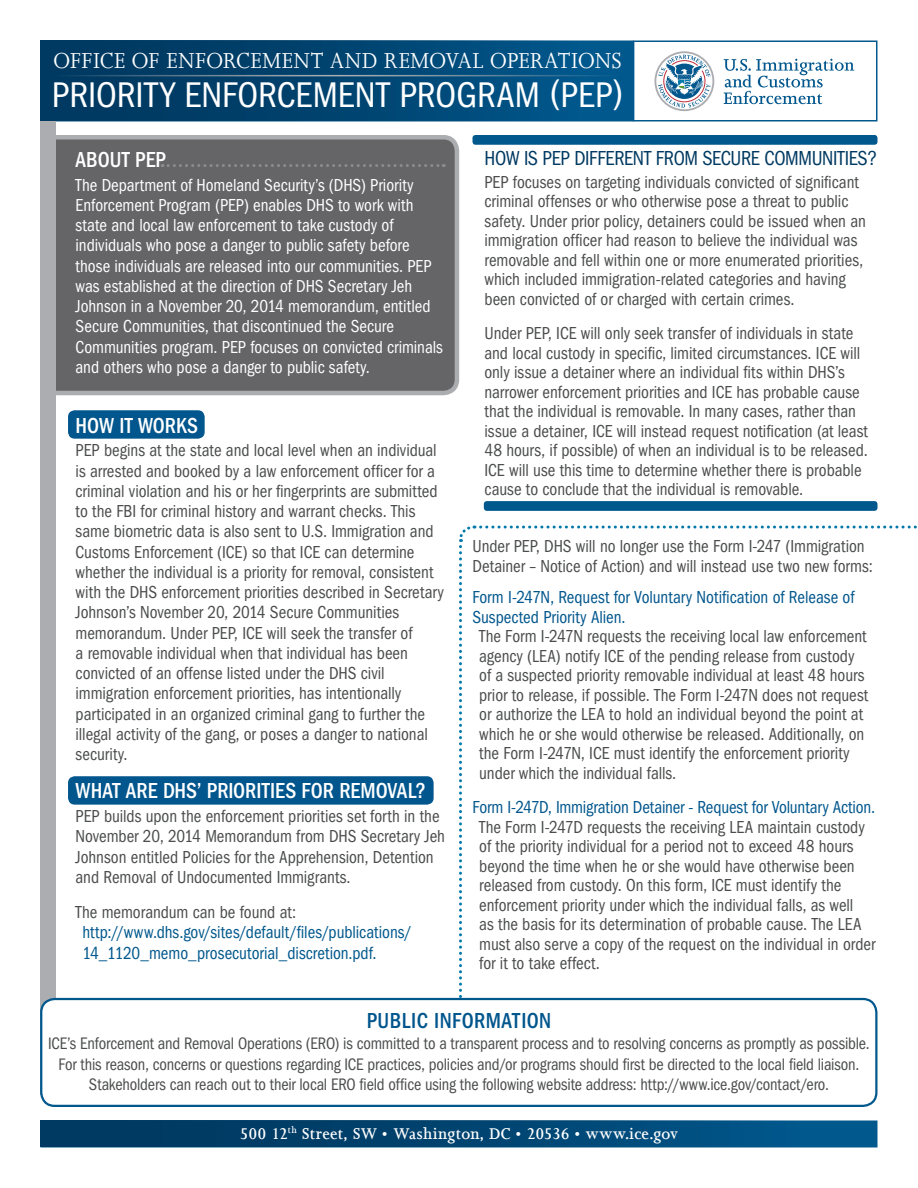
<style>
.page{position:relative;width:918px;height:1188px;background:#fff}
.page>*{position:absolute;margin:0;border:0;box-sizing:border-box;transform-origin:0 0}
.t1{font:condensed 36.9px "ITC Franklin Gothic Std";color:#fff}
.t2{font:25.2px "Joanna";letter-spacing:.02em;color:#fff;scale:.95 1}
.t3{font:500 condensed 22.5px "ITC Franklin Gothic Std";color:#fff;scale:.95 1}
.t4{font:500 condensed 22.5px "ITC Franklin Gothic Std";letter-spacing:.02em;color:#00568d;scale:.95 1}
.t5{font:condensed 21px "ITC Franklin Gothic Std";letter-spacing:-.02em;color:#003a62;scale:.95 1}
.t6{font:condensed 18px/19.5px "ITC Franklin Gothic Std";letter-spacing:-.005em;color:#4b4c4d;scale:.95 1}
.t7{font:condensed 18px/20.2px "ITC Franklin Gothic Std";color:#fff;scale:.95 1}
.t8{font:condensed 18px/19.5px "ITC Franklin Gothic Std";letter-spacing:-.005em;color:#00568d;scale:.95 1}
.t9{font:condensed 18px "ITC Franklin Gothic Std";color:#00588d;scale:.95 1}
.t10{font:600 18px "Joanna";letter-spacing:.01em;color:#fff;scale:.95 1}
.t11{font:condensed 17.25px/20.7px "ITC Franklin Gothic Std";letter-spacing:-.01em;color:#4b4c4d;text-align:center;scale:.95 1}
</style>
<div class="page">
<svg style="left:457px;top:525px;width:460px;height:481px"></svg>
<div style="left:68px;top:776px;width:366px;height:29px;background:#00568d;border-radius:7px"></div>
<div style="left:68px;top:410px;width:137px;height:29px;background:#00568d;border-radius:7px"></div>
<div style="left:44px;top:137px;width:413px;height:256px;background:#656568;border-radius:14px"></div>
<div style="left:42px;top:135px;width:417px;height:260px;border:4px solid #acadb1;border-radius:14px"></div>
<div style="left:633px;top:40px;width:245px;height:82px;background:#fff;border:2px solid #00588d"></div>
<svg style="left:724px;top:59px;width:130px;height:45px"></svg>
<svg style="left:654px;top:51px;width:60px;height:60px"></svg>
<div style="left:40px;top:40px;width:594px;height:82px;background:linear-gradient(to right,#01355b,#01588c)"></div>
<hr style="left:54px;top:75px;width:567px;height:1px;background:#aaacaf">
<div style="left:41px;top:122px;width:15px;height:973px;background:#acadb1"></div>
<div style="left:40px;top:1120px;width:838px;height:28px;background:linear-gradient(to right,#00345a,#00578c)"></div>
<div style="left:41px;top:999px;width:835px;height:107px;background:#fff;border-radius:13px"></div>
<div style="left:40px;top:998px;width:838px;height:109px;border:2px solid #00588d;border-radius:13px"></div>
<div style="left:472px;top:135px;width:406px;height:10px;background:#00588d;border-radius:3px"></div>
<div style="left:484px;top:501px;width:394px;height:10px;background:#00588d;border-radius:3px"></div>
<svg style="left:162px;top:164px;width:282px;height:3px"></svg>
<p class="t2" style="left:53px;top:45px;width:600px">OFFICE OF ENFORCEMENT AND REMOVAL OPERATIONS</p>
<p class="t1" style="left:52px;top:74px;width:573px">PRIORITY ENFORCEMENT PROGRAM (PEP)</p>
<p class="t5" style="left:484px;top:146px;width:415px">HOW IS PEP DIFFERENT FROM SECURE COMMUNITIES?</p>
<p class="t6" style="left:484px;top:172px;width:403px">PEP focuses on targeting individuals convicted of significant criminal offenses or who otherwise pose a threat to public safety. Under prior policy, detainers could be issued when an immigration officer had reason to believe the individual was removable and fell within one or more enumerated priorities, which included immigration-related categories and having been convicted of or charged with certain crimes.</p>
<p class="t6" style="left:484px;top:323px;width:405px">Under PEP, ICE will only seek transfer of individuals in state and local custody in specific, limited circumstances. ICE will only issue a detainer where an individual fits within DHS’s narrower enforcement priorities and ICE has probable cause that the individual is removable. In many cases, rather than issue a detainer, ICE will instead request notification (at least 48 hours, if possible) of when an individual is to be released.<br>ICE will use this time to determine whether there is probable cause to conclude that the individual is removable.</p>
<p class="t3" style="left:76px;top:147px;width:97px">ABOUT PEP</p>
<p class="t7" style="left:76px;top:175px;width:388px">The Department of Homeland Security’s (DHS) Priority Enforcement Program (PEP) enables DHS to work with state and local law enforcement to take custody of individuals who pose a danger to public safety before those individuals are released into our communities. PEP was established at the direction of DHS Secretary Jeh Johnson in a November 20, 2014 memorandum, entitled Secure Communities, that discontinued the Secure Communities program. PEP focuses on convicted criminals and others who pose a danger to public safety.</p>
<p class="t3" style="left:76px;top:412px;width:130px">HOW IT WORKS</p>
<p class="t6" style="left:76px;top:440px;width:389px;line-height:20.2px">PEP begins at the state and local level when an individual is arrested and booked by a law enforcement officer for a criminal violation and his or her fingerprints are submitted to the FBI for criminal history and warrant checks. This same biometric data is also sent to U.S. Immigration and Customs Enforcement (ICE) so that ICE can determine whether the individual is a priority for removal, consistent with the DHS enforcement priorities described in Secretary Johnson’s November 20, 2014 Secure Communities memorandum. Under PEP, ICE will seek the transfer of<br>a removable individual when that individual has been convicted of an offense listed under the DHS civil immigration enforcement priorities, has intentionally participated in an organized criminal gang to further the illegal activity of the gang, or poses a danger to national security.</p>
<p class="t3" style="left:76px;top:778px;width:370px">WHAT ARE DHS’ PRIORITIES FOR REMOVAL?</p>
<p class="t6" style="left:76px;top:806px;width:390px;line-height:20.2px">PEP builds upon the enforcement priorities set forth in the November 20, 2014 Memorandum from DHS Secretary Jeh Johnson entitled Policies for the Apprehension, Detention and Removal of Undocumented Immigrants.</p>
<p class="t6" style="left:76px;top:903px;width:234px">The memorandum can be found at:</p>
<p class="t9" style="left:82px;top:922px;width:349px">http://www.dhs.gov/sites/default/files/publications/</p>
<p class="t9" style="left:82px;top:942px;width:311px">14_1120_memo_prosecutorial_discretion.pdf.</p>
<p class="t6" style="left:472px;top:537px;width:423px">Under PEP, DHS will no longer use the Form I-247 (Immigration<br>Detainer – Notice of Action) and will instead use two new forms:</p>
<p class="t8" style="left:472px;top:588px;width:404px">Form I-247N, Request for Voluntary Notification of Release of<br>Suspected Priority Alien.</p>
<p class="t6" style="left:479px;top:627px;width:411px">The Form I-247N requests the receiving local law enforcement agency (LEA) notify ICE of the pending release from custody of a suspected priority removable individual at least 48 hours prior to release, if possible. The Form I-247N does not request or authorize the LEA to hold an individual beyond the point at which he or she would otherwise be released. Additionally, on the Form I-247N, ICE must identify the enforcement priority under which the individual falls.</p>
<p class="t8" style="left:472px;top:798px;width:425px">Form I-247D, Immigration Detainer - Request for Voluntary Action.</p>
<p class="t6" style="left:479px;top:817px;width:419px">The Form I-247D requests the receiving LEA maintain custody of the priority individual for a period not to exceed 48 hours beyond the time when he or she would have otherwise been released from custody. On this form, ICE must identify the enforcement priority under which the individual falls, as well<br>as the basis for its determination of probable cause. The LEA must also serve a copy of the request on the individual in order for it to take effect.</p>
<p class="t4" style="left:367px;top:1008px;width:196px">PUBLIC INFORMATION</p>
<p class="t11" style="left:48px;top:1033px;width:866px">ICE’s Enforcement and Removal Operations (ERO) is committed to a transparent process and to resolving concerns as promptly as possible.<br>For this reason, concerns or questions regarding ICE practices, policies and/or programs should first be directed to the local field liaison.<br>Stakeholders can reach out to their local ERO field office using the following website address: http://www.ice.gov/contact/ero.</p>
<p class="t10" style="left:240px;top:1123px;width:463px">500 12<sup>th</sup> Street, SW • Washington, DC • 20536 • www.ice.gov</p>
</div>
